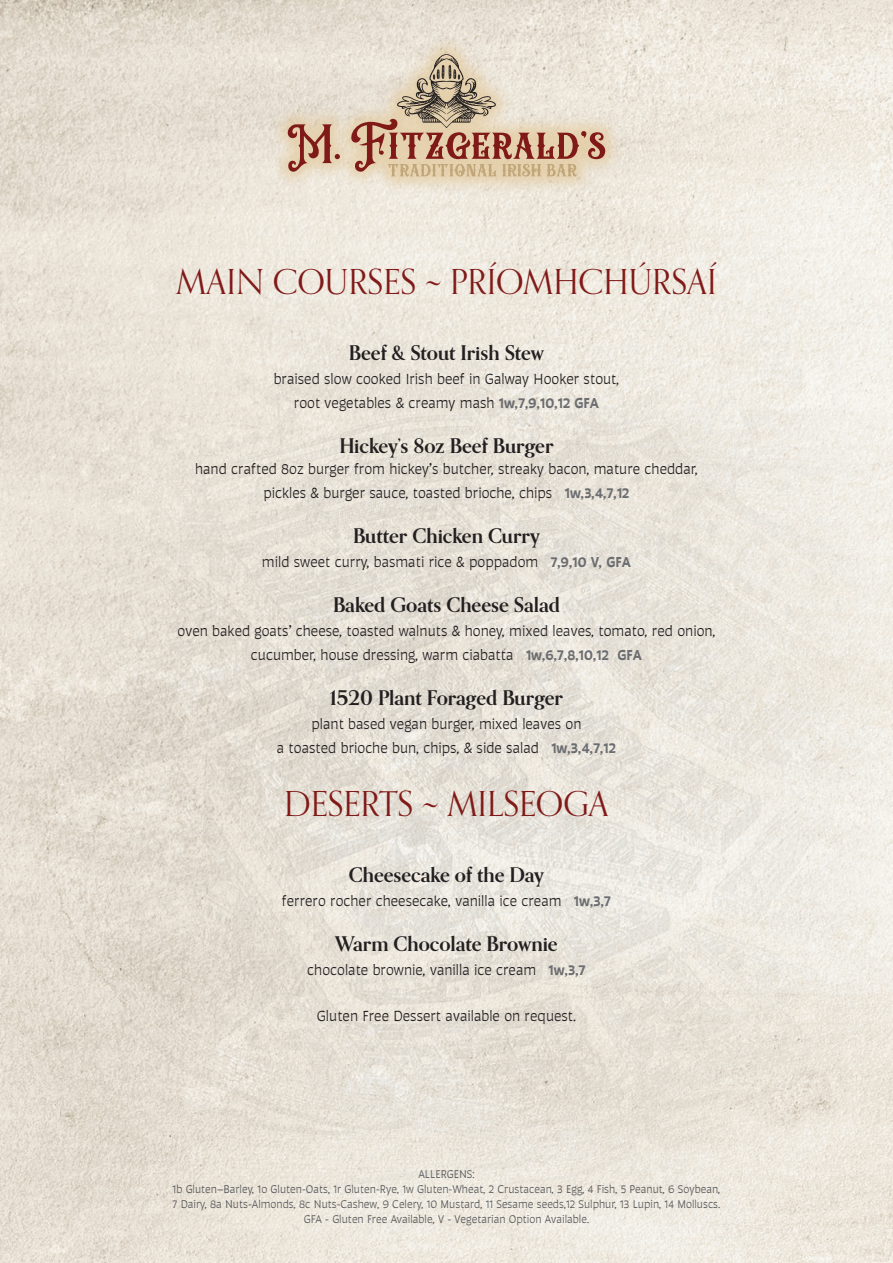
<style>
.page{position:relative;width:893px;height:1263px;background:#fff}
.page>*{position:absolute;margin:0;border:0;box-sizing:border-box;transform-origin:0 0}
.t1{font:34.5px "Orpheus Pro";color:#801a18}
.t2{font:700 20.25px "Orpheus Pro";letter-spacing:-.005em;color:#231f20}
.t3{font:15.75px "Auster";color:#231f20}
.t4{font:12px "Auster";color:#57585a}
.s1{font-weight:600;font-size:15px;color:#6c6d70}
</style>
<div class="page">
<img style="left:0;top:0;width:893px;height:186px">
<img style="left:0;top:186px;width:893px;height:1077px">
<div style="left:269px;top:36px;width:354px;height:159px;background:#e3ca9e;opacity:.75"></div>
<svg style="left:286px;top:54px;width:319px;height:122px;background:#d4beaa"></svg>
<p class="t1" style="left:176px;top:259px;width:542px">MAIN COURSES ~ PRÍOMHCHÚRSAÍ</p>
<p class="t2" style="left:349px;top:340px;width:197px">Beef &amp; Stout Irish Stew</p>
<p class="t3" style="left:274px;top:370px;width:347px">braised slow cooked Irish beef in Galway Hooker stout,</p>
<p class="t3" style="left:294px;top:394px;width:307px">root vegetables &amp; creamy mash <span class="s1">1w,7,9,10,12 GFA</span></p>
<p class="t2" style="left:339px;top:433px;width:216px">Hickey’s 8oz Beef Burger</p>
<p class="t3" style="left:195px;top:460px;width:504px">hand crafted 8oz burger from hickey’s butcher, streaky bacon, mature cheddar,</p>
<p class="t3" style="left:263px;top:484px;width:367px">pickles &amp; burger sauce, toasted brioche, chips <span class="s1">1w,3,4,7,12</span></p>
<p class="t2" style="left:353px;top:523px;width:188px">Butter Chicken Curry</p>
<p class="t3" style="left:262px;top:553px;width:371px">mild sweet curry, basmati rice &amp; poppadom <span class="s1">7,9,10 V, GFA</span></p>
<p class="t2" style="left:333px;top:592px;width:228px">Baked Goats Cheese Salad</p>
<p class="t3" style="left:178px;top:622px;width:539px">oven baked goats’ cheese, toasted walnuts &amp; honey, mixed leaves, tomato, red onion,</p>
<p class="t3" style="left:251px;top:646px;width:392px">cucumber, house dressing, warm ciabatta <span class="s1">1w,6,7,8,10,12 GFA</span></p>
<p class="t2" style="left:330px;top:685px;width:235px">1520 Plant Foraged Burger</p>
<p class="t3" style="left:311px;top:715px;width:272px">plant based vegan burger, mixed leaves on</p>
<p class="t3" style="left:277px;top:739px;width:341px">a toasted brioche bun, chips, &amp; side salad <span class="s1">1w,3,4,7,12</span></p>
<p class="t1" style="left:284px;top:782px;width:327px">DESERTS ~ MILSEOGA</p>
<p class="t2" style="left:349px;top:862px;width:197px">Cheesecake of the Day</p>
<p class="t3" style="left:282px;top:893px;width:330px">ferrero rocher cheesecake, vanilla ice cream <span class="s1">1w,3,7</span></p>
<p class="t2" style="left:335px;top:931px;width:224px">Warm Chocolate Brownie</p>
<p class="t3" style="left:307px;top:962px;width:280px">chocolate brownie, vanilla ice cream <span class="s1">1w,3,7</span></p>
<p class="t3" style="left:317px;top:1007px;width:261px">Gluten Free Dessert available on request.</p>
<p class="t4" style="left:418px;top:1167px;width:58px">ALLERGENS:</p>
<p class="t4" style="left:173px;top:1182px;width:549px">1b Gluten–Barley, 1o Gluten-Oats, 1r Gluten-Rye, 1w Gluten-Wheat, 2 Crustacean, 3 Egg, 4 Fish, 5 Peanut, 6 Soybean,</p>
<p class="t4" style="left:173px;top:1197px;width:549px">7 Dairy, 8a Nuts-Almonds, 8c Nuts-Cashew, 9 Celery, 10 Mustard, 11 Sesame seeds,12 Sulphur, 13 Lupin, 14 Molluscs.</p>
<p class="t4" style="left:304px;top:1212px;width:287px">GFA - Gluten Free Available, V - Vegetarian Option Available.</p>
</div>
